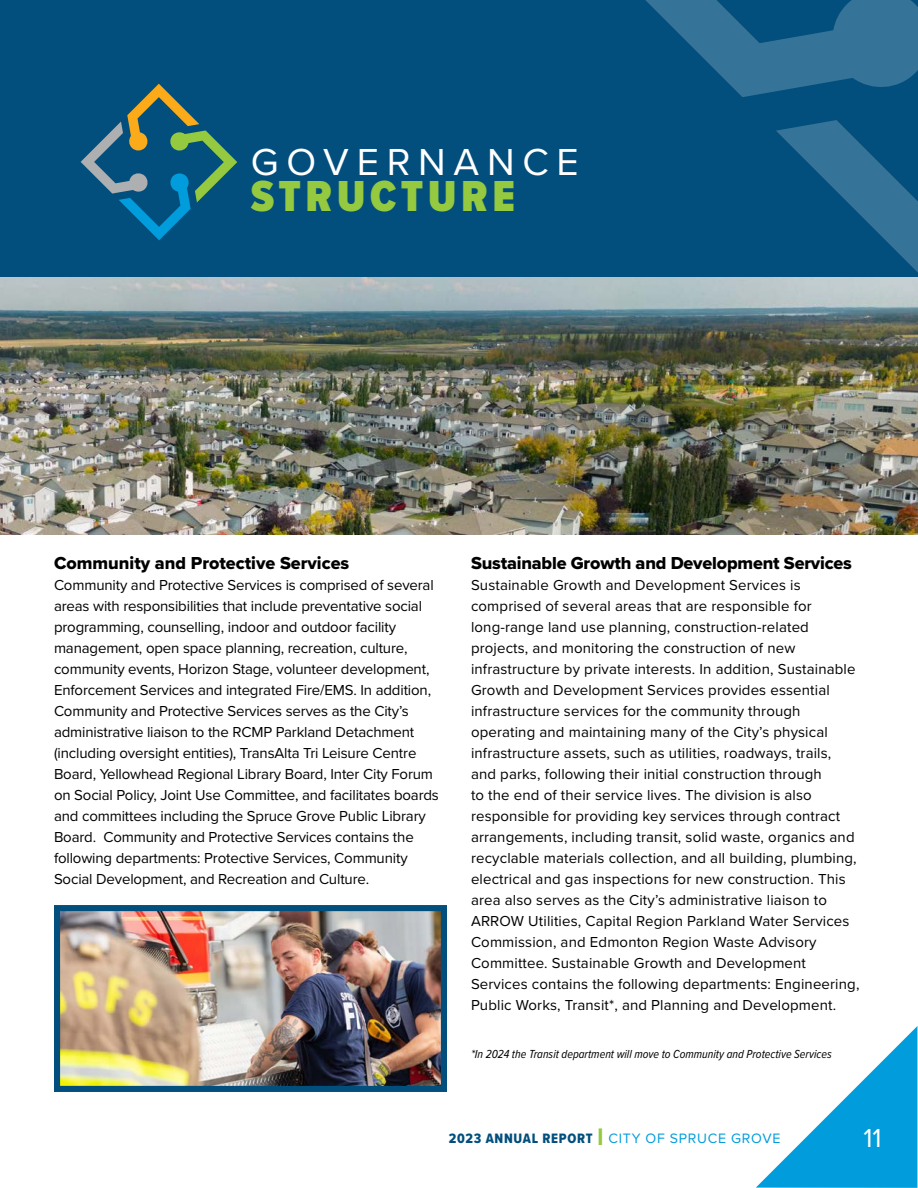
<style>
.page{position:relative;width:918px;height:1188px;background:#fff}
.page>*{position:absolute;margin:0;border:0;box-sizing:border-box;transform-origin:0 0}
.t1{font:900 45px "Proxima Nova Cond";letter-spacing:.1em;color:#94c940}
.t2{font:39px "Proxima Nova";letter-spacing:.2em;color:#fff}
.t3{font:27px "Proxima Nova";color:#fff}
.t4{font:18px "Proxima Nova Extrabld";letter-spacing:-.01em;color:#000}
.t5{font:15px/21px "Proxima Nova";letter-spacing:.01em;color:#000}
.t6{font:15px/21px "Proxima Nova";letter-spacing:-.01em;color:#000}
.t7{font:14.1px "Proxima Nova";letter-spacing:.05em;color:#009cdc}
.t8{font:italic 12.15px "Proxima Nova Cond";color:#000}
.s1{font-family:"Proxima Nova Cond Extrabld";color:#024f7d}
.s2{font-family:"Futura PT";font-weight:800;font-size:22.65px;color:#94c940}
</style>
<div class="page">
<img style="left:61px;top:912px;width:379px;height:173px">
<div style="left:54px;top:905px;width:393px;height:187px;border:6px solid #024f7d"></div>
<img style="left:0;top:276px;width:918px;height:258px">
<div style="left:0;top:0;width:918px;height:276px;background:#024f7d"></div>
<svg style="left:645px;top:0;width:273px;height:273px"></svg>
<svg style="left:81px;top:84px;width:156px;height:156px"></svg>
<svg style="left:756px;top:1026px;width:161px;height:162px"></svg>
<h2 class="t2" style="left:251px;top:133px;width:330px">GOVERNANCE</h2>
<h1 class="t1" style="left:251px;top:163px;width:266px">STRUCTURE</h1>
<p class="t4" style="left:54px;top:549px;width:297px">Community and Protective Services</p>
<p class="t6" style="left:54px;top:574px;width:386px">Community and Protective Services is comprised of several areas with responsibilities that include preventative social programming, counselling, indoor and outdoor facility management, open space planning, recreation, culture, community events, Horizon Stage, volunteer development, Enforcement Services and integrated Fire/EMS. In addition, Community and Protective Services serves as the City’s administrative liaison to the RCMP Parkland Detachment (including oversight entities), TransAlta Tri Leisure Centre Board, Yellowhead Regional Library Board, Inter City Forum on Social Policy, Joint Use Committee, and facilitates boards and committees including the Spruce Grove Public Library Board. Community and Protective Services contains the following departments: Protective Services, Community Social Development, and Recreation and Culture.</p>
<p class="t4" style="left:471px;top:549px;width:383px">Sustainable Growth and Development Services</p>
<p class="t5" style="left:471px;top:574px;width:390px">Sustainable Growth and Development Services is comprised of several areas that are responsible for long-range land use planning, construction-related projects, and monitoring the construction of new infrastructure by private interests. In addition, Sustainable Growth and Development Services provides essential infrastructure services for the community through operating and maintaining many of the City’s physical infrastructure assets, such as utilities, roadways, trails, and parks, following their initial construction through<br>to the end of their service lives. The division is also responsible for providing key services through contract arrangements, including transit, solid waste, organics and recyclable materials collection, and all building, plumbing, electrical and gas inspections for new construction. This area also serves as the City’s administrative liaison to ARROW Utilities, Capital Region Parkland Water Services Commission, and Edmonton Region Waste Advisory Committee. Sustainable Growth and Development Services contains the following departments: Engineering, Public Works, Transit*, and Planning and Development.</p>
<p class="t8" style="left:471px;top:1045px;width:362px">*In 2024 the Transit department will move to Community and Protective Services</p>
<p class="t7" style="left:449px;top:1127px;width:333px"><span class="s1">2023 ANNUAL REPORT</span> <span class="s2">l</span> CITY OF SPRUCE GROVE</p>
<h3 class="t3" style="left:863px;top:1118px;width:20px">11</h3>
</div>
